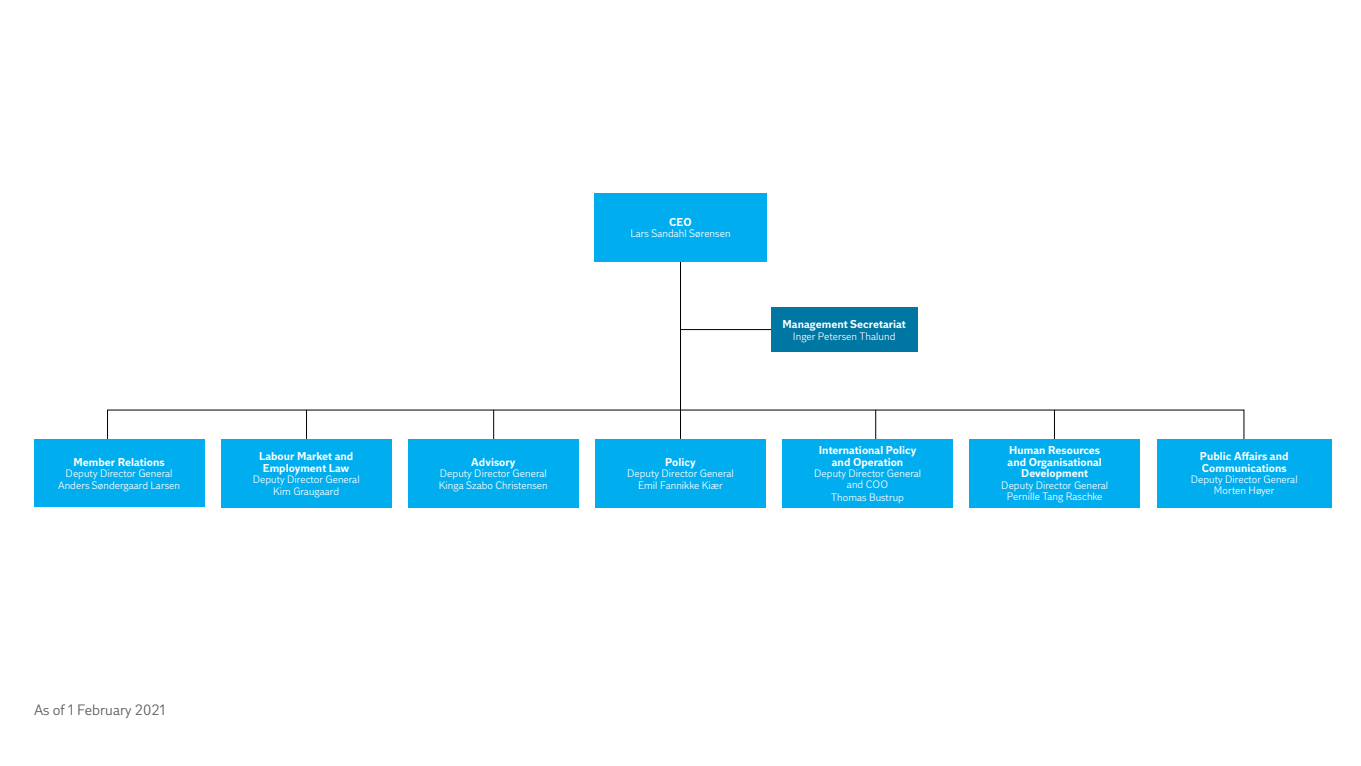
<style>
.page{position:relative;width:1361px;height:766px;background:#fff}
.page>*{position:absolute;margin:0;border:0;box-sizing:border-box;transform-origin:0 0}
.t1{font:15px "DI Sans";color:#58595b}
.t2{font:700 11.4px/11.4px "DI Sans";color:#fff;text-align:center}
.t3{font:10.8px/11.4px "DI Sans";color:#fff;text-align:center}
</style>
<div class="page">
<hr style="left:680px;top:204px;width:1px;height:235px;background:#000">
<hr style="left:680px;top:329px;width:132px;height:1px;background:#000">
<hr style="left:493px;top:410px;width:1px;height:57px;background:#000">
<hr style="left:875px;top:410px;width:1px;height:57px;background:#000">
<hr style="left:1054px;top:410px;width:1px;height:57px;background:#000">
<hr style="left:306px;top:410px;width:1px;height:57px;background:#000">
<div style="left:34px;top:439px;width:170px;height:67px;background:#00aeef"></div>
<div style="left:221px;top:439px;width:170px;height:68px;background:#00aeef"></div>
<div style="left:408px;top:439px;width:170px;height:68px;background:#00aeef"></div>
<div style="left:595px;top:439px;width:170px;height:68px;background:#00aeef"></div>
<div style="left:782px;top:439px;width:170px;height:68px;background:#00aeef"></div>
<div style="left:594px;top:193px;width:172px;height:68px;background:#00aeef"></div>
<div style="left:1157px;top:438px;width:174px;height:69px;background:#00aeef"></div>
<div style="left:969px;top:438px;width:171px;height:69px;background:#00aeef"></div>
<div style="left:771px;top:307px;width:146px;height:45px;background:#0076a3"></div>
<p class="t2" style="left:73px;top:456px;width:93px">Member Relations</p>
<p class="t3" style="left:58px;top:467px;width:123px">Deputy Director General<br>Anders Søndergaard Larsen</p>
<p class="t2" style="left:259px;top:450px;width:96px">Labour Market and<br>Employment Law</p>
<p class="t3" style="left:253px;top:473px;width:108px">Deputy Director General<br>Kim Graugaard</p>
<h1 class="t1" style="left:34px;top:699px;width:133px">As of 1 February 2021</h1>
<p class="t2" style="left:471px;top:456px;width:46px">Advisory</p>
<p class="t3" style="left:439px;top:467px;width:110px;line-height:12.2px;text-align:left">Deputy Director General<br>Kinga Szabo Christensen</p>
<p class="t2" style="left:669px;top:216px;width:24px">CEO</p>
<p class="t3" style="left:630px;top:227px;width:102px">Lars Sandahl Sørensen</p>
<p class="t2" style="left:665px;top:456px;width:32px">Policy</p>
<p class="t3" style="left:627px;top:467px;width:108px;line-height:12.2px">Deputy Director General<br>Emil Fannikke Kiær</p>
<p class="t2" style="left:782px;top:318px;width:125px">Management Secretariat</p>
<p class="t3" style="left:793px;top:330px;width:104px">Inger Petersen Thalund</p>
<p class="t2" style="left:819px;top:444px;width:99px">International Policy and Operation</p>
<p class="t3" style="left:814px;top:467px;width:108px;line-height:11.8px">Deputy Director General and COO<br>Thomas Bustrup</p>
<p class="t2" style="left:1007px;top:444px;width:96px">Human Resources and Organisational<br>Development</p>
<p class="t3" style="left:1001px;top:479px;width:108px">Deputy Director General<br>Pernille Tang Raschke</p>
<p class="t2" style="left:1200px;top:450px;width:90px;text-align:left">Public Affairs and<br>Communications</p>
<p class="t3" style="left:1190px;top:473px;width:108px">Deputy Director General<br>Morten Høyer</p>
</div>
